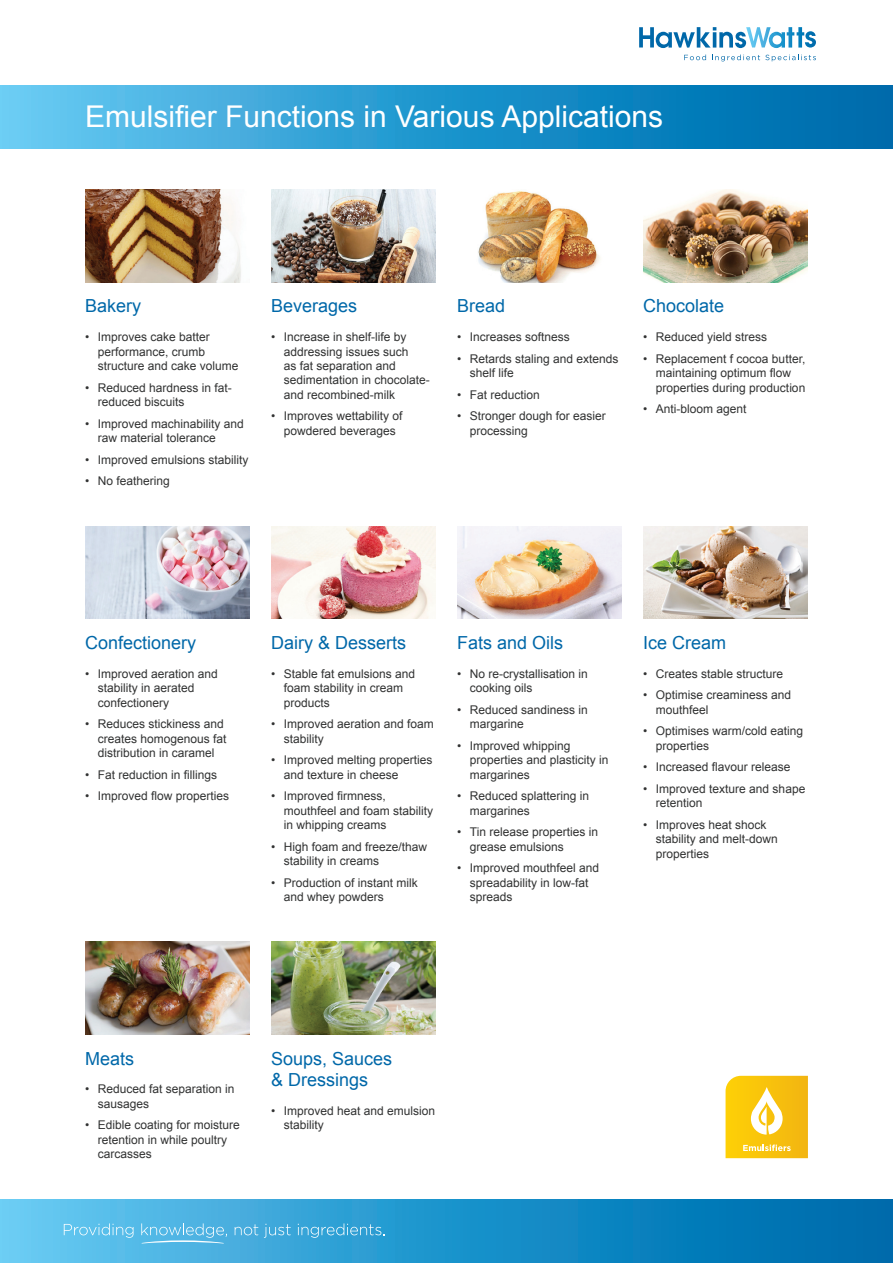
<style>
.page{position:relative;width:893px;height:1263px;background:#fff}
.page>*{position:absolute;margin:0;border:0;box-sizing:border-box;transform-origin:0 0}
.t1{font:30px "Arial";color:#fff}
.t2{font:18px/21.6px "Arial";color:#0068a9}
.t3{font:12px/14.4px "Arial";color:#313232}
</style>
<div class="page">
<div style="left:0;top:85px;width:893px;height:64px;background:linear-gradient(to right,#62c8f2,#0066a9)"></div>
<div style="left:0;top:1199px;width:893px;height:64px;background:linear-gradient(to right,#63c9f2,#0066a9)"></div>
<svg style="left:684px;top:55px;width:22px;height:5px"></svg>
<svg style="left:712px;top:55px;width:104px;height:6px"></svg>
<svg style="left:639px;top:27px;width:177px;height:21px"></svg>
<svg style="left:64px;top:1223px;width:70px;height:15px"></svg>
<svg style="left:141px;top:1223px;width:86px;height:20px;background:#6bc0e7"></svg>
<svg style="left:235px;top:1224px;width:23px;height:11px"></svg>
<svg style="left:264px;top:1224px;width:27px;height:14px"></svg>
<svg style="left:298px;top:1223px;width:87px;height:15px"></svg>
<img style="left:85px;top:190px;width:156px;height:92px">
<img style="left:271px;top:190px;width:165px;height:92px">
<img style="left:478px;top:191px;width:122px;height:91px">
<img style="left:643px;top:190px;width:165px;height:92px">
<img style="left:271px;top:526px;width:165px;height:93px">
<img style="left:457px;top:526px;width:165px;height:93px">
<img style="left:85px;top:526px;width:165px;height:93px">
<img style="left:643px;top:526px;width:165px;height:93px">
<img style="left:271px;top:942px;width:165px;height:93px">
<img style="left:85px;top:942px;width:165px;height:93px">
<svg style="left:725px;top:1076px;width:83px;height:82px;background:#f9cb2f"></svg>
<h1 class="t1" style="left:85px;top:97px;width:580px">Emulsifier Functions in Various Applications</h1>
<h2 class="t2" style="left:85px;top:296px;width:58px">Bakery</h2>
<p class="t3" style="left:98px;top:330px;width:142px;text-indent:-13px">• Improves cake batter performance, crumb structure and cake volume</p>
<p class="t3" style="left:98px;top:380px;width:136px;text-indent:-13px">• Reduced hardness in fat&shy;reduced biscuits</p>
<p class="t3" style="left:98px;top:416px;width:148px;text-indent:-13px">• Improved machinability and raw material tolerance</p>
<p class="t3" style="left:85px;top:452px;width:165px">• Improved emulsions stability</p>
<p class="t3" style="left:85px;top:474px;width:86px">• No feathering</p>
<h2 class="t2" style="left:271px;top:296px;width:88px">Beverages</h2>
<p class="t3" style="left:284px;top:330px;width:148px;text-indent:-13px">• Increase in shelf-life by addressing issues such<br>as fat separation and sedimentation in chocolate&shy;and recombined-milk</p>
<p class="t3" style="left:271px;top:409px;width:133px;text-align:center">• Improves wettability of powdered beverages</p>
<h2 class="t2" style="left:457px;top:296px;width:50px">Bread</h2>
<p class="t3" style="left:457px;top:330px;width:114px">• Increases softness</p>
<p class="t3" style="left:470px;top:352px;width:150px;text-indent:-13px">• Retards staling and extends shelf life</p>
<p class="t3" style="left:457px;top:388px;width:84px">• Fat reduction</p>
<p class="t3" style="left:470px;top:409px;width:138px;text-indent:-13px">• Stronger dough for easier processing</p>
<h2 class="t2" style="left:643px;top:296px;width:83px">Chocolate</h2>
<p class="t3" style="left:643px;top:330px;width:126px">• Reduced yield stress</p>
<p class="t3" style="left:656px;top:352px;width:151px;text-indent:-13px">• Replacement f cocoa butter, maintaining optimum flow properties during production</p>
<p class="t3" style="left:643px;top:402px;width:105px">• Anti-bloom agent</p>
<h2 class="t2" style="left:85px;top:632px;width:113px">Confectionery</h2>
<p class="t3" style="left:98px;top:666px;width:122px;text-indent:-13px">• Improved aeration and stability in aerated confectionery</p>
<p class="t3" style="left:98px;top:717px;width:130px;text-indent:-13px">• Reduces stickiness and creates homogenous fat distribution in caramel</p>
<p class="t3" style="left:85px;top:767px;width:134px">• Fat reduction in fillings</p>
<p class="t3" style="left:85px;top:789px;width:146px">• Improved flow properties</p>
<h2 class="t2" style="left:271px;top:632px;width:137px">Dairy &amp; Desserts</h2>
<p class="t3" style="left:284px;top:666px;width:133px;text-indent:-13px">• Stable fat emulsions and foam stability in cream products</p>
<p class="t3" style="left:284px;top:717px;width:152px;text-indent:-13px">• Improved aeration and foam stability</p>
<p class="t3" style="left:284px;top:753px;width:150px;text-indent:-13px">• Improved melting properties and texture in cheese</p>
<p class="t3" style="left:284px;top:789px;width:151px;text-indent:-13px">• Improved firmness, mouthfeel and foam stability in whipping creams</p>
<p class="t3" style="left:284px;top:839px;width:145px;text-indent:-13px">• High foam and freeze/thaw stability in creams</p>
<p class="t3" style="left:284px;top:875px;width:136px;text-indent:-13px">• Production of instant milk and whey powders</p>
<h2 class="t2" style="left:457px;top:632px;width:108px">Fats and Oils</h2>
<p class="t3" style="left:470px;top:666px;width:120px;text-indent:-13px">• No re-crystallisation in cooking oils</p>
<p class="t3" style="left:470px;top:702px;width:120px;text-indent:-13px">• Reduced sandiness in margarine</p>
<p class="t3" style="left:470px;top:738px;width:140px;text-indent:-13px">• Improved whipping properties and plasticity in margarines</p>
<p class="t3" style="left:470px;top:789px;width:121px;text-indent:-13px">• Reduced splattering in margarines</p>
<p class="t3" style="left:470px;top:825px;width:130px;text-indent:-13px">• Tin release properties in grease emulsions</p>
<p class="t3" style="left:470px;top:861px;width:131px;text-indent:-13px">• Improved mouthfeel and spreadability in low-fat spreads</p>
<h2 class="t2" style="left:643px;top:632px;width:85px">Ice Cream</h2>
<p class="t3" style="left:643px;top:666px;width:142px">• Creates stable structure</p>
<p class="t3" style="left:656px;top:688px;width:137px;text-indent:-13px">• Optimise creaminess and mouthfeel</p>
<p class="t3" style="left:656px;top:724px;width:149px;text-indent:-13px">• Optimises warm/cold eating properties</p>
<p class="t3" style="left:643px;top:760px;width:149px">• Increased flavour release</p>
<p class="t3" style="left:656px;top:782px;width:151px;text-indent:-13px">• Improved texture and shape retention</p>
<p class="t3" style="left:656px;top:818px;width:124px;text-indent:-13px">• Improves heat shock stability and melt-down properties</p>
<h2 class="t2" style="left:85px;top:1048px;width:51px">Meats</h2>
<p class="t3" style="left:98px;top:1082px;width:138px;text-indent:-13px">• Reduced fat separation in sausages</p>
<p class="t3" style="left:98px;top:1118px;width:144px;text-indent:-13px">• Edible coating for moisture retention in while poultry carcasses</p>
<h2 class="t2" style="left:271px;top:1048px;width:123px">Soups, Sauces &amp; Dressings</h2>
<p class="t3" style="left:284px;top:1104px;width:153px;text-indent:-13px">• Improved heat and emulsion stability</p>
</div>
